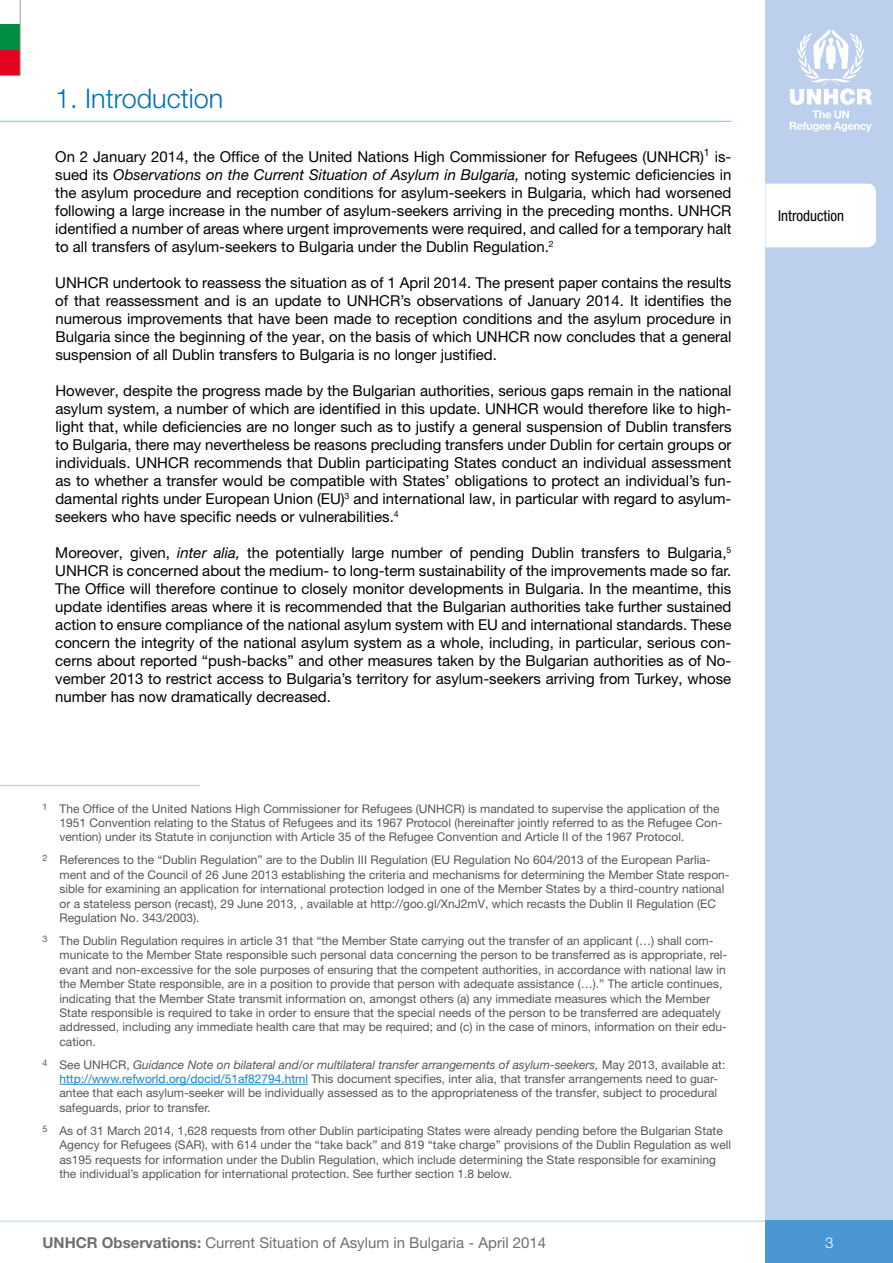
<style>
.page{position:relative;width:893px;height:1263px;background:#fff}
.page>*{position:absolute;margin:0;border:0;box-sizing:border-box;transform-origin:0 0}
.t1{font:300 27px "Helvetica Neue CE";color:#0071bb}
.t2{font:15px/18px "Helvetica Neue CE";color:#000;text-align:justify}
.t3{font:15px "Helvetica Neue CE";color:#706f6f}
.t4{font:condensed 15px "Helvetica Neue CE";color:#000}
.t5{font:300 15px "Helvetica Neue CE";color:#fff}
.t6{font:12px/14.4px "Helvetica Neue CE";color:#575756}
.s1{font-style:italic}
.s2{color:#1289ca}
.s3{font-weight:700}
</style>
<div class="page">
<div style="left:765px;top:0;width:128px;height:1263px;background:#bcd0ed"></div>
<svg style="left:790px;top:30px;width:82px;height:102px"></svg>
<div style="left:765px;top:184px;width:111px;height:63px;background:#fff"></div>
<hr style="left:0;top:121px;width:731px;height:1px;background:#a4c1e7">
<hr style="left:0;top:785px;width:200px;height:1px;background:#c6c6c6">
<hr style="left:60px;top:1084px;width:248px;height:1px;background:#1289ca">
<div style="left:765px;top:1220px;width:128px;height:43px;background:#4a96d2"></div>
<hr style="left:0;top:1221px;width:765px;height:1px;background:#bcd0ed">
<svg style="left:0;top:0;width:21px;height:76px"></svg>
<h1 class="t1" style="left:55px;top:82px;width:170px">1. Introduction</h1>
<p class="t2" style="left:55px;top:148px;width:678px">On 2 January 2014, the Office of the United Nations High Commissioner for Refugees (UNHCR)<sup>1</sup> is&shy;sued its <span class="s1">Observations on the Current Situation of Asylum in Bulgaria,</span> noting systemic deficiencies in the asylum procedure and reception conditions for asylum-seekers in Bulgaria, which had worsened following a large increase in the number of asylum-seekers arriving in the preceding months. UNHCR identified a number of areas where urgent improvements were required, and called for a temporary halt to all transfers of asylum-seekers to Bulgaria under the Dublin Regulation.<sup>2</sup></p>
<p class="t2" style="left:55px;top:274px;width:678px">UNHCR undertook to reassess the situation as of 1 April 2014. The present paper contains the results of that reassessment and is an update to UNHCR’s observations of January 2014. It identifies the numerous improvements that have been made to reception conditions and the asylum procedure in Bulgaria since the beginning of the year, on the basis of which UNHCR now concludes that a general suspension of all Dublin transfers to Bulgaria is no longer justified.</p>
<p class="t2" style="left:55px;top:382px;width:678px">However, despite the progress made by the Bulgarian authorities, serious gaps remain in the national asylum system, a number of which are identified in this update. UNHCR would therefore like to high&shy;light that, while deficiencies are no longer such as to justify a general suspension of Dublin transfers to Bulgaria, there may nevertheless be reasons precluding transfers under Dublin for certain groups or individuals. UNHCR recommends that Dublin participating States conduct an individual assessment as to whether a transfer would be compatible with States’ obligations to protect an individual’s fun&shy;damental rights under European Union (EU)<sup>3</sup> and international law, in particular with regard to asylum&shy;seekers who have specific needs or vulnerabilities.<sup>4</sup></p>
<p class="t2" style="left:55px;top:544px;width:678px">Moreover, given, <span class="s1">inter alia,</span> the potentially large number of pending Dublin transfers to Bulgaria,<sup>5<br></sup>UNHCR is concerned about the medium- to long-term sustainability of the improvements made so far.<br>The Office will therefore continue to closely monitor developments in Bulgaria. In the meantime, this update identifies areas where it is recommended that the Bulgarian authorities take further sustained action to ensure compliance of the national asylum system with EU and international standards. These concern the integrity of the national asylum system as a whole, including, in particular, serious con&shy;cerns about reported “push-backs” and other measures taken by the Bulgarian authorities as of No&shy;vember 2013 to restrict access to Bulgaria’s territory for asylum-seekers arriving from Turkey, whose number has now dramatically decreased.</p>
<p class="t6" style="left:60px;top:801px;width:664px;text-indent:-17px"><sup>1</sup> The Office of the United Nations High Commissioner for Refugees (UNHCR) is mandated to supervise the application of the<br>1951 Convention relating to the Status of Refugees and its 1967 Protocol (hereinafter jointly referred to as the Refugee Con&shy;vention) under its Statute in conjunction with Article 35 of the Refugee Convention and Article II of the 1967 Protocol.</p>
<p class="t6" style="left:60px;top:853px;width:671px;text-indent:-17px"><sup>2</sup> References to the “Dublin Regulation” are to the Dublin III Regulation (EU Regulation No 604/2013 of the European Parlia&shy;ment and of the Council of 26 June 2013 establishing the criteria and mechanisms for determining the Member State respon&shy;sible for examining an application for international protection lodged in one of the Member States by a third-country national or a stateless person (recast), 29 June 2013, , available at http://goo.gl/XnJ2mV, which recasts the Dublin II Regulation (EC Regulation No. 343/2003).</p>
<p class="t6" style="left:60px;top:933px;width:669px;text-indent:-17px"><sup>3</sup> The Dublin Regulation requires in article 31 that “the Member State carrying out the transfer of an applicant (…) shall com&shy;municate to the Member State responsible such personal data concerning the person to be transferred as is appropriate, rel&shy;evant and non-excessive for the sole purposes of ensuring that the competent authorities, in accordance with national law in the Member State responsible, are in a position to provide that person with adequate assistance (…).” The article continues, indicating that the Member State transmit information on, amongst others (a) any immediate measures which the Member State responsible is required to take in order to ensure that the special needs of the person to be transferred are adequately addressed, including any immediate health care that may be required; and (c) in the case of minors, information on their edu&shy;cation.</p>
<p class="t6" style="left:60px;top:1057px;width:667px;text-indent:-17px"><sup>4</sup> See UNHCR, <span class="s1">Guidance Note on bilateral and/or multilateral transfer arrangements of asylum-seekers,</span> May 2013, available at: <span class="s2">http://www.refworld.org/docid/51af82794.html</span> This document specifies, inter alia, that transfer arrangements need to guar&shy;antee that each asylum-seeker will be individually assessed as to the appropriateness of the transfer, subject to procedural safeguards, prior to transfer.</p>
<p class="t6" style="left:60px;top:1123px;width:673px;text-indent:-17px"><sup>5</sup> As of 31 March 2014, 1,628 requests from other Dublin participating States were already pending before the Bulgarian State Agency for Refugees (SAR), with 614 under the “take back” and 819 “take charge” provisions of the Dublin Regulation as well as195 requests for information under the Dublin Regulation, which include determining the State responsible for examining the individual’s application for international protection. See further section 1.8 below.</p>
<p class="t4" style="left:778px;top:207px;width:67px">Introduction</p>
<p class="t3" style="left:43px;top:1233px;width:505px"><span class="s3">UNHCR Observations:</span> Current Situation of Asylum in Bulgaria - April 2014</p>
<p class="t5" style="left:825px;top:1233px;width:10px">3</p>
</div>
